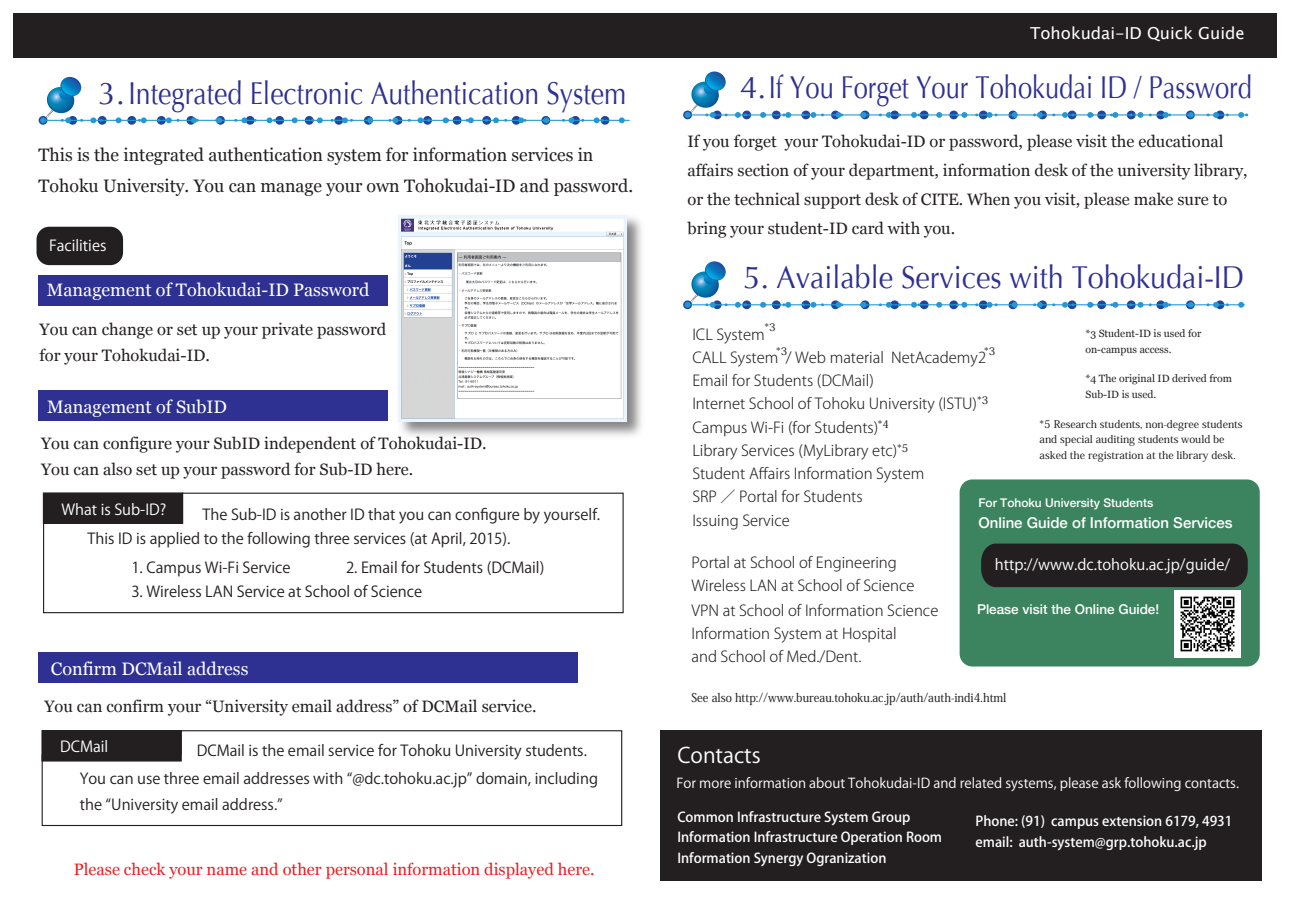
<style>
.page{position:relative;width:1289px;height:919px;background:#fff}
.page>*{position:absolute;margin:0;border:0;box-sizing:border-box;transform-origin:0 0}
.t1{font:31.5px "Optima";color:#2e3092}
.t2{font:21.15px "Koz Go Pr 6 N";color:#fff}
.t3{font:18px/31.5px "Georgia";color:#231f20}
.t4{font:18px "Georgia";color:#fff}
.t5{font:16.5px/28.8px "Georgia";color:#231f20}
.t6{font:16.5px "Georgia";color:#ee1d23}
.t7{font:16.5px "Lucida Sans Unicode";color:#fff}
.t8{font:300 15px/23.2px "Koz Go Pr 6 N";color:#231f20}
.t9{font:15px/28.3px "Koz Go Pr 6 N";color:#231f20}
.t10{font:15px "Koz Go Pr 6 N";color:#fff}
.t11{font:500 15px "Helvetica Neue";color:#fff}
.t12{font:500 13.5px/20.7px "Koz Go Pr 6 N";color:#fff}
.t13{font:13.5px "Koz Go Pr 6 N";color:#fff}
.t14{font:500 13.5px "Helvetica Neue";color:#fff}
.t15{font:500 12px "Koz Min Pr 6 N";color:#231f20;scale:.93 1}
.t16{font:500 12px "Helvetica Neue";color:#fff}
.t17{font:500 10.5px/15.3px "Koz Min Pr 6 N";color:#231f20}
.t18{font:10.5px/15.3px "Georgia";color:#231f20}
</style>
<div class="page">
<div style="left:13px;top:13px;width:1263px;height:45px;background:#231f20"></div>
<svg style="left:43px;top:77px;width:586px;height:48px"></svg>
<hr style="left:43px;top:120px;width:586px;height:1px;background:#2697d3">
<div style="left:37px;top:227px;width:86px;height:38px;background:#231f20;border-radius:13px"></div>
<img style="left:398px;top:215px;width:244px;height:221px">
<img style="left:398px;top:215px;width:228px;height:206px">
<div style="left:404px;top:259px;width:33px;height:5px;background:#234192"></div>
<div style="left:38px;top:275px;width:350px;height:30px;background:#2e3092"></div>
<div style="left:38px;top:390px;width:350px;height:31px;background:#2e3092"></div>
<div style="left:38px;top:652px;width:539px;height:31px;background:#2e3092"></div>
<svg style="left:687px;top:71px;width:560px;height:48px"></svg>
<hr style="left:687px;top:114px;width:560px;height:1px;background:#2697d3">
<div style="left:660px;top:730px;width:602px;height:151px;background:#231f20"></div>
<svg style="left:687px;top:261px;width:557px;height:48px"></svg>
<hr style="left:687px;top:304px;width:557px;height:1px;background:#2697d3">
<div style="left:959px;top:479px;width:300px;height:187px;background:#3c845f;border-radius:13px"></div>
<div style="left:981px;top:543px;width:266px;height:44px;background:#231f20"></div>
<img style="left:1174px;top:591px;width:66px;height:66px">
<svg style="left:42px;top:492px;width:582px;height:121px"></svg>
<div style="left:43px;top:492px;width:140px;height:32px;background:#231f20;border:2px solid #231f20"></div>
<svg style="left:41px;top:730px;width:582px;height:96px"></svg>
<div style="left:41px;top:730px;width:141px;height:31px;background:#231f20"></div>
<h1 class="t1" style="left:98px;top:75px;width:529px">3.Integrated Electronic Authentication System</h1>
<p class="t3" style="left:38px;top:138px;width:596px">This is the integrated authentication system for information services in<br>Tohoku University. You can manage your own Tohokudai-ID and password.</p>
<p class="t10" style="left:49px;top:237px;width:59px">Facilities</p>
<p class="t4" style="left:47px;top:277px;width:324px">Management of Tohokudai-ID Password</p>
<p class="t5" style="left:40px;top:315px;width:348px;line-height:25.8px">You can change or set up your private password for your Tohokudai-ID.</p>
<p class="t4" style="left:47px;top:393px;width:181px">Management of SubID</p>
<p class="t5" style="left:41px;top:429px;width:447px;line-height:25.8px">You can configure your SubID independent of Tohokudai-ID.<br>You can also set up your password for Sub-ID here.</p>
<p class="t10" style="left:61px;top:500px;width:106px">What is Sub-ID?</p>
<p class="t9" style="left:202px;top:500px;width:399px">The Sub-ID is another ID that you can configure by yourself.</p>
<p class="t9" style="left:131px;top:553px;width:161px">1. Campus Wi-Fi Service</p>
<p class="t9" style="left:346px;top:553px;width:200px">2. Email for Students (DCMail)</p>
<p class="t9" style="left:131px;top:578px;width:292px">3. Wireless LAN Service at School of Science</p>
<p class="t9" style="left:88px;top:524px;width:424px">This ID is applied to the following three services (at April, 2015).</p>
<p class="t4" style="left:51px;top:655px;width:199px">Confirm DCMail address</p>
<p class="t5" style="left:44px;top:690px;width:493px">You can confirm your “University email address” of DCMail service.</p>
<p class="t10" style="left:60px;top:738px;width:50px">DCMail</p>
<p class="t9" style="left:80px;top:736px;width:519px;text-indent:117px">DCMail is the email service for Tohoku University students.<br>You can use three email addresses with “@dc.tohoku.ac.jp” domain, including</p>
<p class="t9" style="left:80px;top:791px;width:205px">the “University email address.”</p>
<p class="t6" style="left:74px;top:857px;width:522px">Please check your name and other personal information displayed here.</p>
<p class="t7" style="left:1030px;top:20px;width:216px">Tohokudai-ID Quick Guide</p>
<h1 class="t1" style="left:740px;top:69px;width:513px">4.If You Forget Your Tohokudai ID / Password</h1>
<p class="t5" style="left:687px;top:126px;width:561px">If you forget your Tohokudai-ID or password, please visit the educational affairs section of your department, information desk of the university library, or the technical support desk of CITE. When you visit, please make sure to bring your student-ID card with you.</p>
<h1 class="t1" style="left:743px;top:259px;width:503px">5. Available Services with Tohokudai-ID</h1>
<p class="t17" style="left:764px;top:320px;width:13px">*3</p>
<p class="t8" style="left:692px;top:323px;width:295px">ICL System<br>CALL System / Web material NetAcademy2<br>Email for Students (DCMail)<br>Internet School of Tohoku University (ISTU)<br>Campus Wi-Fi (for Students)<br>Library Services (MyLibrary etc)<br>Student Affairs Information System<br>SRP ／ Portal for Students<br>Issuing Service</p>
<p class="t8" style="left:691px;top:550px;width:224px">Portal at School of Engineering<br>Wireless LAN at School of Science</p>
<p class="t8" style="left:691px;top:598px;width:248px">VPN at School of Information Science<br>Information System at Hospital<br>and School of Med./Dent.</p>
<p class="t18" style="left:1085px;top:325px;width:117px">*3 Student-ID is used for on-campus access.</p>
<p class="t18" style="left:1085px;top:370px;width:148px">*4 The original ID derived from<br>Sub-ID is used.</p>
<p class="t17" style="left:1039px;top:416px;width:204px">*5 Research students, non-degree students and special auditing students would be asked the registration at the library desk.</p>
<p class="t17" style="left:984px;top:343px;width:13px">*3</p>
<p class="t17" style="left:776px;top:343px;width:13px">*3</p>
<p class="t17" style="left:977px;top:392px;width:13px">*3</p>
<p class="t17" style="left:877px;top:416px;width:13px">*4</p>
<p class="t17" style="left:897px;top:441px;width:13px">*5</p>
<p class="t16" style="left:978px;top:493px;width:176px">For Tohoku University Students</p>
<p class="t11" style="left:978px;top:510px;width:255px">Online Guide of Information Services</p>
<p class="t10" style="left:994px;top:556px;width:237px">http://www.dc.tohoku.ac.jp/guide/</p>
<p class="t14" style="left:977px;top:598px;width:184px">Please visit the Online Guide!</p>
<p class="t15" style="left:691px;top:690px;width:340px">See also http://www.bureau.tohoku.ac.jp/auth/auth-indi4.html</p>
<p class="t2" style="left:677px;top:743px;width:85px">Contacts</p>
<p class="t13" style="left:676px;top:775px;width:564px">For more information about Tohokudai-ID and related systems, please ask following contacts.</p>
<p class="t12" style="left:677px;top:806px;width:266px">Common Infrastructure System Group<br>Information Infrastructure Operation Room<br>Information Synergy Ogranization</p>
<p class="t12" style="left:975px;top:811px;width:258px">Phone: (91) campus extension 6179, 4931 email: auth-system@grp.tohoku.ac.jp</p>
</div>
